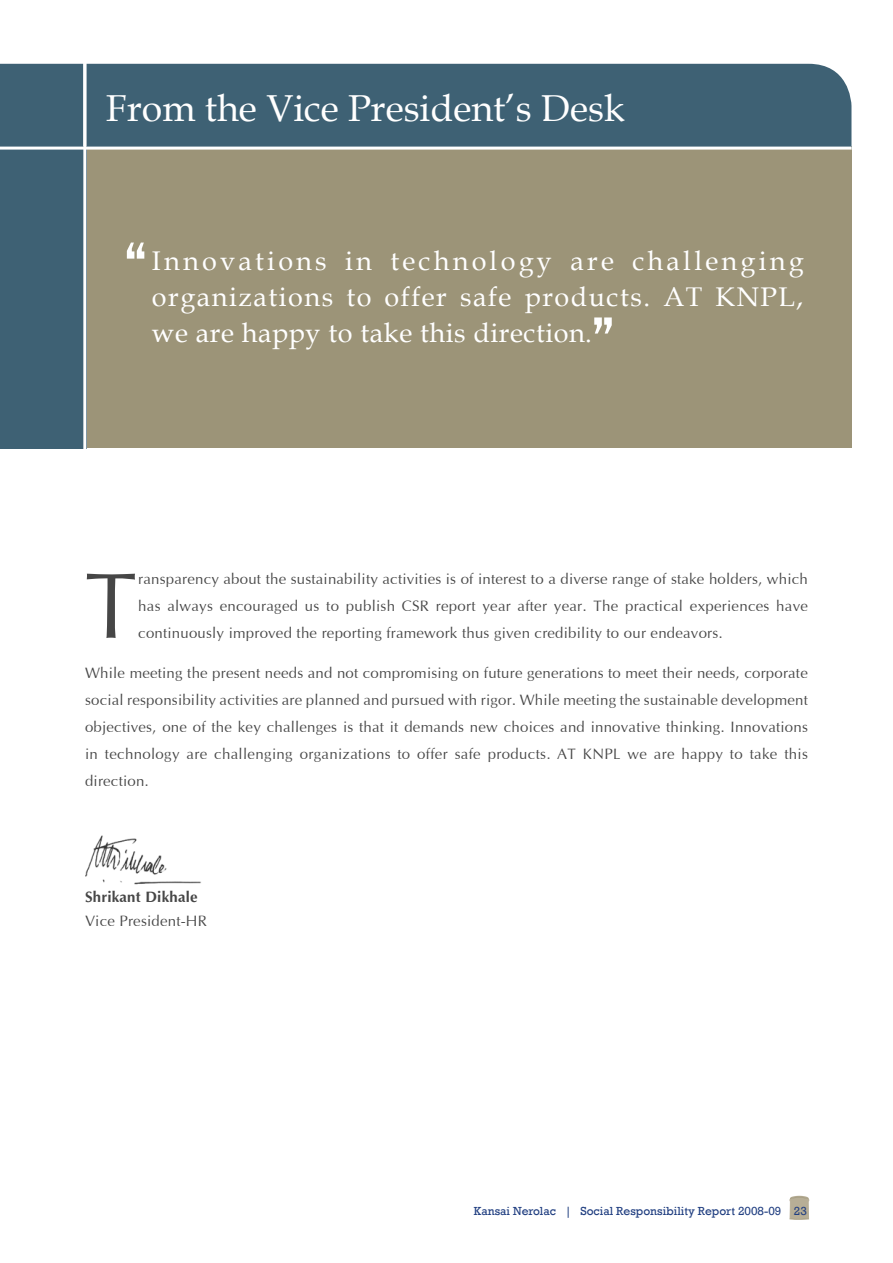
<style>
.page{position:relative;width:893px;height:1263px;background:#fff}
.page>*{position:absolute;margin:0;border:0;box-sizing:border-box;transform-origin:0 0}
.t1{font:93.15px "Interface S Si";color:#464646}
.t2{font:37.5px "Book Antiqua";color:#fff}
.t3{font:27px/36px "Book Antiqua";letter-spacing:.02em;color:#fff;text-align:justify}
.t4{font:15px/27px "Interface S Si";letter-spacing:.015em;color:#464646;text-align:justify}
.t5{font:700 15px "Interface S Si";letter-spacing:.015em;color:#464646}
.t6{font:12px "Rockwell";color:#213f81}
</style>
<div class="page">
<img style="left:789px;top:1200px;width:20px;height:17px">
<svg style="left:789px;top:1196px;width:20px;height:4px"></svg>
<svg style="left:789px;top:1217px;width:20px;height:3px"></svg>
<div style="left:82px;top:146px;width:769px;height:302px;background:#9c9478"></div>
<div style="left:0;top:64px;width:851px;height:83px;background:#3e6174"></div>
<div style="left:0;top:146px;width:86px;height:302px;background:#3e6174"></div>
<hr style="left:83px;top:61px;width:3px;height:393px;background:#fff">
<hr style="left:0;top:147px;width:852px;height:3px;background:#fff">
<svg style="left:127px;top:243px;width:17px;height:16px"></svg>
<svg style="left:594px;top:317px;width:18px;height:17px"></svg>
<img style="left:85px;top:835px;width:116px;height:50px">
<h2 class="t2" style="left:106px;top:82px;width:520px">From the Vice President’s Desk</h2>
<h3 class="t3" style="left:152px;top:242px;width:653px">Innovations in technology are challenging organizations to offer safe products. AT KNPL, we are happy to take this direction.</h3>
<h1 class="t1" style="left:85px;top:550px;width:53px">T</h1>
<p class="t4" style="left:138px;top:565px;width:671px">ransparency about the sustainability activities is of interest to a diverse range of stake holders, which has always encouraged us to publish CSR report year after year. The practical experiences have continuously improved the reporting framework thus given credibility to our endeavors.</p>
<p class="t4" style="left:85px;top:659px;width:724px">While meeting the present needs and not compromising on future generations to meet their needs, corporate social responsibility activities are planned and pursued with rigor. While meeting the sustainable development objectives, one of the key challenges is that it demands new choices and innovative thinking. Innovations in technology are challenging organizations to offer safe products. AT KNPL we are happy to take this direction.</p>
<p class="t5" style="left:85px;top:887px;width:114px">Shrikant Dikhale</p>
<p class="t4" style="left:85px;top:907px;width:123px">Vice President-HR</p>
<p class="t6" style="left:474px;top:1204px;width:333px">Kansai Nerolac | Social Responsibility Report 2008-09 23</p>
</div>
